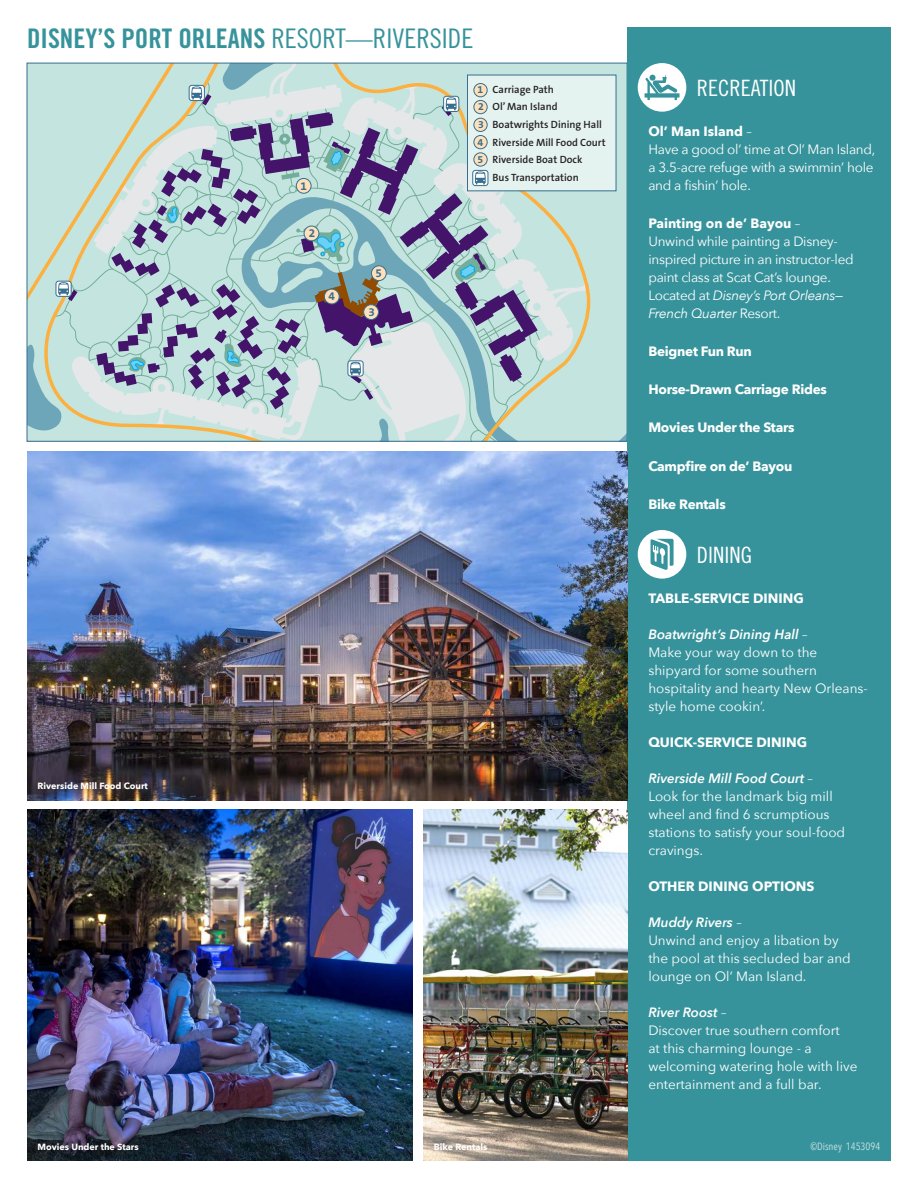
<style>
.page{position:relative;width:918px;height:1188px;background:#fff}
.page>*{position:absolute;margin:0;border:0;box-sizing:border-box;transform-origin:0 0}
.t1{font:27px "Trade Gothic Bold Cond Twenty";color:#37939b}
.t2{font:22.5px "Trade Gothic Cond Eighteen";color:#fff}
.t3{font:13.5px/18px "Avenir Next";color:#fff}
.t4{font:13.5px/18px "Avenir Next";letter-spacing:-.02em;color:#fff}
.t5{font:700 13.5px "Avenir Next";letter-spacing:-.02em;color:#fff}
.t6{font:italic 600 13.5px "Avenir Next";color:#fff}
.t7{font:700 13.5px "Avenir Next";color:#fff}
.t8{font:700 11.7px "The Sans CE B7";color:#386e8f}
.t9{font:600 10.5px "The Sans CE B6";color:#231f20}
.t10{font:10.5px "Avenir Next Condensed";color:#fff}
.t11{font:700 10.5px "The Sans CE B7";color:#386e8f}
.t12{font:700 9px "Avenir Next";color:#fff}
.s1{font-family:"Trade Gothic Cond Eighteen"}
.s2{font-weight:700}
.s3{font-style:italic}
.s4{font-weight:400;font-style:normal}
</style>
<div class="page">
<img style="left:27px;top:810px;width:386px;height:351px">
<div style="left:592px;top:196px;width:33px;height:244px;background:#c4e5df"></div>
<div style="left:627px;top:27px;width:264px;height:1134px;background:#37939b"></div>
<img style="left:27px;top:452px;width:600px;height:348px">
<div style="left:467px;top:75px;width:149px;height:116px;background:#e5f3f0"></div>
<svg style="left:27px;top:63px;width:563px;height:378px;background:#b8cccd"></svg>
<img style="left:423px;top:810px;width:204px;height:351px">
<div style="left:638px;top:530px;width:48px;height:49px;background:#fff;border-radius:50%"></div>
<svg style="left:651px;top:539px;width:23px;height:31px"></svg>
<div style="left:638px;top:63px;width:48px;height:49px;background:#fff;border-radius:50%"></div>
<svg style="left:645px;top:75px;width:35px;height:25px"></svg>
<p class="t1" style="left:27px;top:22px;width:448px">DISNEY’S PORT ORLEANS <span class="s1">RESORT—RIVERSIDE</span></p>
<p class="t8" style="left:300px;top:179px;width:8px">1</p>
<p class="t11" style="left:478px;top:84px;width:7px">1</p>
<p class="t11" style="left:478px;top:100px;width:7px">2</p>
<p class="t11" style="left:478px;top:119px;width:7px">3</p>
<p class="t11" style="left:478px;top:136px;width:7px">4</p>
<p class="t11" style="left:478px;top:154px;width:7px">5</p>
<p class="t9" style="left:493px;top:84px;width:63px">Carriage Path</p>
<p class="t9" style="left:493px;top:101px;width:67px">Ol’ Man Island</p>
<p class="t9" style="left:493px;top:119px;width:111px">Boatwrights Dining Hall</p>
<p class="t9" style="left:493px;top:136px;width:115px">Riverside Mill Food Court</p>
<p class="t9" style="left:493px;top:154px;width:91px">Riverside Boat Dock</p>
<p class="t9" style="left:493px;top:171px;width:88px">Bus Transportation</p>
<p class="t8" style="left:309px;top:227px;width:8px">2</p>
<p class="t8" style="left:329px;top:290px;width:8px">4</p>
<p class="t8" style="left:376px;top:266px;width:8px">5</p>
<p class="t8" style="left:369px;top:306px;width:8px">3</p>
<p class="t12" style="left:38px;top:778px;width:112px">Riverside Mill Food Court</p>
<p class="t12" style="left:38px;top:1139px;width:103px">Movies Under the Stars</p>
<p class="t12" style="left:434px;top:1139px;width:55px">Bike Rentals</p>
<p class="t2" style="left:697px;top:75px;width:101px">RECREATION</p>
<p class="t4" style="left:648px;top:122px;width:229px"><span class="s2">Ol’ Man Island</span> –<br>Have a good ol’ time at Ol’ Man Island, a 3.5-acre refuge with a swimmin’ hole and a fishin’ hole.</p>
<p class="t4" style="left:648px;top:214px;width:207px"><span class="s2">Painting on de’ Bayou</span> –<br>Unwind while painting a Disney&shy;inspired picture in an instructor-led paint class at Scat Cat’s lounge.<br>Located at <span class="s3">Disney’s Port Orleans—<br>French Quarter</span> Resort.</p>
<p class="t5" style="left:648px;top:340px;width:105px">Beignet Fun Run</p>
<p class="t5" style="left:648px;top:378px;width:180px">Horse-Drawn Carriage Rides</p>
<p class="t5" style="left:648px;top:416px;width:148px">Movies Under the Stars</p>
<p class="t5" style="left:648px;top:454px;width:146px">Campfire on de’ Bayou</p>
<p class="t5" style="left:648px;top:492px;width:79px">Bike Rentals</p>
<p class="t2" style="left:697px;top:542px;width:56px">DINING</p>
<p class="t7" style="left:648px;top:586px;width:157px">TABLE-SERVICE DINING</p>
<p class="t6" style="left:648px;top:622px;width:161px">Boatwright’s Dining Hall <span class="s4">–</span></p>
<p class="t3" style="left:648px;top:642px;width:221px">Make your way down to the shipyard for some southern hospitality and hearty New Orleans&shy;style home cookin’.</p>
<p class="t7" style="left:648px;top:730px;width:160px">QUICK-SERVICE DINING</p>
<p class="t6" style="left:648px;top:766px;width:166px">Riverside Mill Food Court <span class="s4">–</span></p>
<p class="t3" style="left:648px;top:786px;width:198px">Look for the landmark big mill wheel and find 6 scrumptious stations to satisfy your soul-food cravings.</p>
<p class="t7" style="left:648px;top:874px;width:168px">OTHER DINING OPTIONS</p>
<p class="t6" style="left:648px;top:910px;width:95px">Muddy Rivers <span class="s4">–</span></p>
<p class="t3" style="left:648px;top:930px;width:204px">Unwind and enjoy a libation by the pool at this secluded bar and lounge on Ol’ Man Island.</p>
<p class="t6" style="left:648px;top:1000px;width:80px">River Roost <span class="s4">–</span></p>
<p class="t3" style="left:648px;top:1020px;width:211px">Discover true southern comfort<br>at this charming lounge - a welcoming watering hole with live entertainment and a full bar.</p>
<p class="t10" style="left:810px;top:1138px;width:72px">©Disney 1453094</p>
</div>
